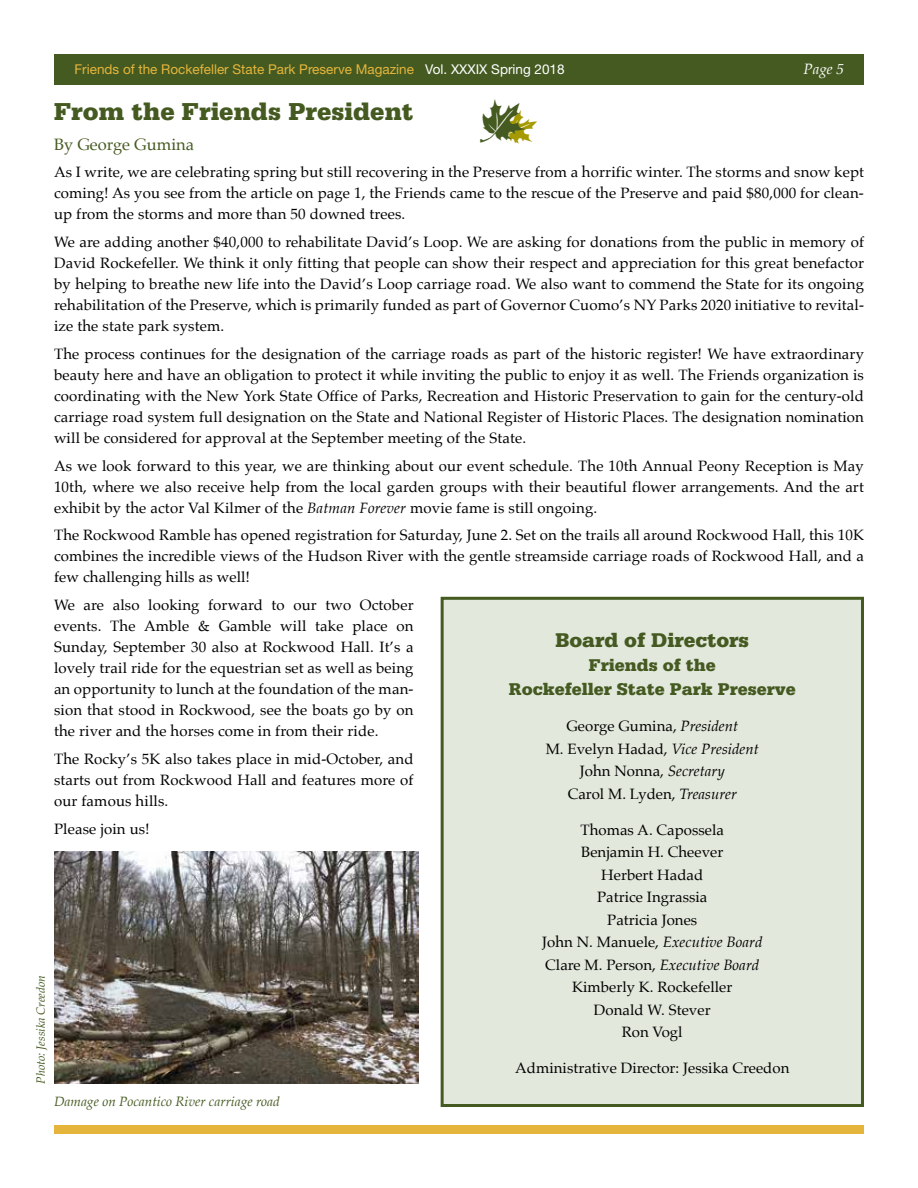
<style>
.page{position:relative;width:918px;height:1188px;background:#fff}
.page>*{position:absolute;margin:0;border:0;box-sizing:border-box;transform-origin:0 0}
.t1{font:900 25.8px "Serifa";color:#455a21}
.t2{font:900 21px "Serifa";color:#455a21}
.t3{font:900 18px/24px "Serifa";color:#455a21;text-align:center}
.t4{font:16.5px "Palatino";color:#455a21}
.t5{font:15px/21px "Palatino";letter-spacing:.01em;color:#000;text-align:justify}
.t6{font:italic 15px "Palatino";color:#fff}
.t7{font:13.5px "Helvetica Neue";color:#e5b53b}
.t8{font:italic 13.5px "Palatino";color:#455a21}
.t9{font:italic 12px "Palatino";color:#455a21}
.s1{color:#fff}
.s2{font-style:italic}
</style>
<div class="page">
<div style="left:54px;top:54px;width:810px;height:30px;background:#455a21"></div>
<div style="left:54px;top:1125px;width:810px;height:9px;background:#e5b53b"></div>
<div style="left:442px;top:598px;width:420px;height:508px;background:#e3e8dc"></div>
<div style="left:441px;top:597px;width:423px;height:510px;border:3px solid #455a21"></div>
<img style="left:54px;top:852px;width:364px;height:232px">
<p class="t7" style="left:75px;top:61px;width:492px">Friends of the Rockefeller State Park Preserve Magazine <span class="s1">Vol. XXXIX Spring 2018</span></p>
<p class="t6" style="left:804px;top:56px;width:42px">Page 5</p>
<h1 class="t1" style="left:54px;top:96px;width:361px">From the Friends President</h1>
<p class="t4" style="left:54px;top:130px;width:142px">By George Gumina</p>
<p class="t5" style="left:54px;top:162px;width:812px">As I write, we are celebrating spring but still recovering in the Preserve from a horrific winter. The storms and snow kept coming! As you see from the article on page 1, the Friends came to the rescue of the Preserve and paid $80,000 for clean&shy;up from the storms and more than 50 downed trees.</p>
<p class="t5" style="left:54px;top:231px;width:812px">We are adding another $40,000 to rehabilitate David’s Loop. We are asking for donations from the public in memory of David Rockefeller. We think it only fitting that people can show their respect and appreciation for this great benefactor by helping to breathe new life into the David’s Loop carriage road. We also want to commend the State for its ongoing rehabilitation of the Preserve, which is primarily funded as part of Governor Cuomo’s NY Parks 2020 initiative to revital&shy;ize the state park system.</p>
<p class="t5" style="left:54px;top:343px;width:812px">The process continues for the designation of the carriage roads as part of the historic register! We have extraordinary beauty here and have an obligation to protect it while inviting the public to enjoy it as well. The Friends organization is coordinating with the New York State Office of Parks, Recreation and Historic Preservation to gain for the century-old carriage road system full designation on the State and National Register of Historic Places. The designation nomination will be considered for approval at the September meeting of the State.</p>
<p class="t5" style="left:54px;top:455px;width:811px">As we look forward to this year, we are thinking about our event schedule. The 10th Annual Peony Reception is May 10th, where we also receive help from the local garden groups with their beautiful flower arrangements. And the art exhibit by the actor Val Kilmer of the <span class="s2">Batman Forever</span> movie fame is still ongoing.</p>
<p class="t5" style="left:54px;top:525px;width:812px">The Rockwood Ramble has opened registration for Saturday, June 2. Set on the trails all around Rockwood Hall, this 10K combines the incredible views of the Hudson River with the gentle streamside carriage roads of Rockwood Hall, and a few challenging hills as well!</p>
<p class="t5" style="left:54px;top:594px;width:361px">We are also looking forward to our two October events. The Amble &amp; Gamble will take place on Sunday, September 30 also at Rockwood Hall. It’s a lovely trail ride for the equestrian set as well as being an opportunity to lunch at the foundation of the man&shy;sion that stood in Rockwood, see the boats go by on the river and the horses come in from their ride.</p>
<p class="t5" style="left:54px;top:748px;width:361px">The Rocky’s 5K also takes place in mid-October, and starts out from Rockwood Hall and features more of our famous hills.</p>
<p class="t5" style="left:54px;top:818px;width:97px">Please join us!</p>
<h2 class="t2" style="left:555px;top:628px;width:195px">Board of Directors</h2>
<p class="t3" style="left:509px;top:653px;width:289px">Friends of the<br>Rockefeller State Park Preserve</p>
<p class="t5" style="left:546px;top:715px;width:215px;line-height:22.5px;text-align:center">George Gumina, <span class="s2">President<br></span>M. Evelyn Hadad, <span class="s2">Vice President<br></span>John Nonna, <span class="s2">Secretary<br></span>Carol M. Lyden, <span class="s2">Treasurer</span></p>
<p class="t5" style="left:542px;top:818px;width:222px;line-height:22.5px;text-align:center">Thomas A. Capossela<br>Benjamin H. Cheever<br>Herbert Hadad<br>Patrice Ingrassia<br>Patricia Jones<br>John N. Manuele, <span class="s2">Executive Board<br></span>Clare M. Person, <span class="s2">Executive Board<br></span>Kimberly K. Rockefeller<br>Donald W. Stever<br>Ron Vogl</p>
<p class="t5" style="left:515px;top:1057px;width:276px">Administrative Director: Jessika Creedon</p>
<p class="t9" style="left:31px;top:1084px;width:110px;rotate:-90deg">Photo: Jessika Creedon</p>
<p class="t8" style="left:54px;top:1090px;width:227px">Damage on Pocantico River carriage road</p>
</div>
